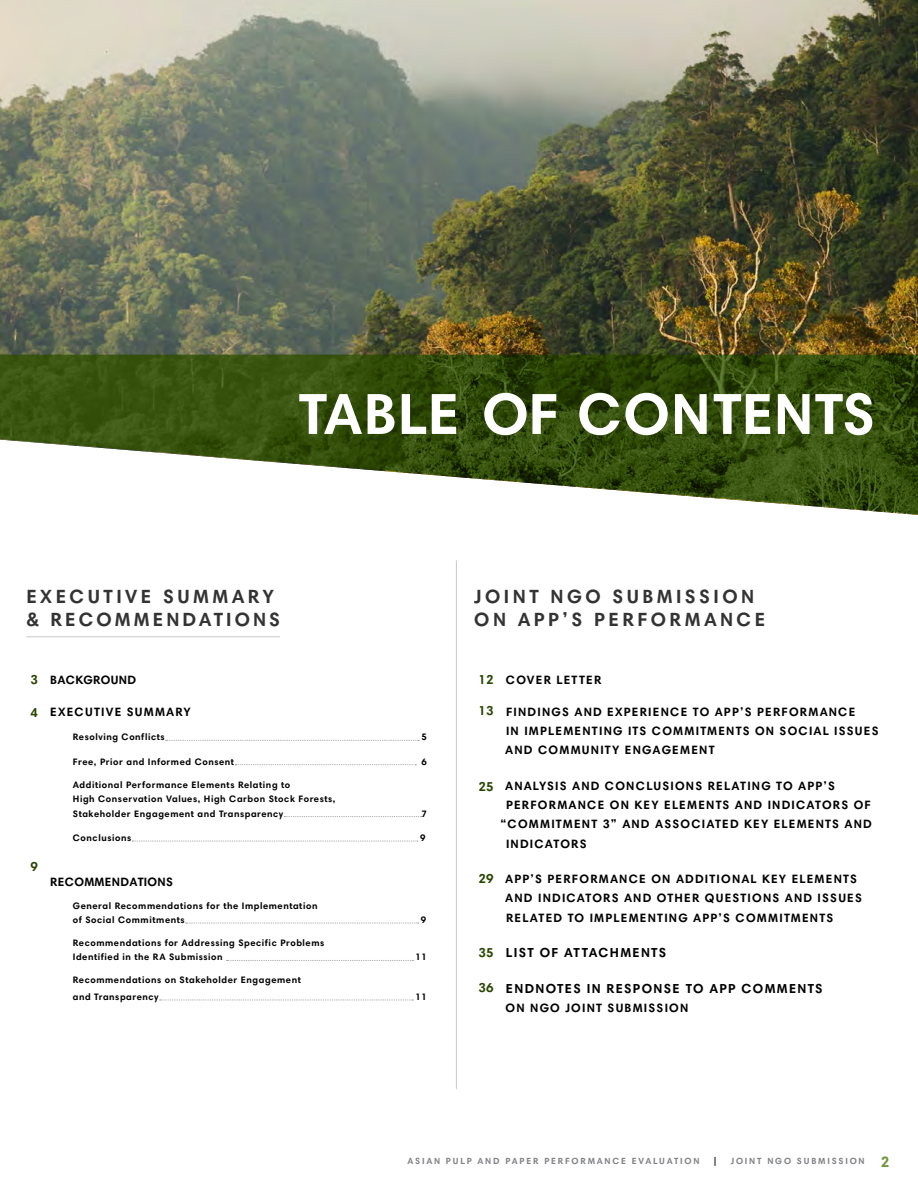
<style>
.page{position:relative;width:918px;height:1188px;background:#fff}
.page>*{position:absolute;margin:0;border:0;box-sizing:border-box;transform-origin:0 0}
.t1{font:700 58.5px "Harmonia Sans Std";letter-spacing:.02em;color:#fff}
.t2{font:700 19.35px/22.5px "Harmonia Sans Std";letter-spacing:.18em;color:#000}
.t3{font:700 19.35px/22.5px "Harmonia Sans Std";letter-spacing:.16em;color:#000}
.t4{font:700 13.2px "Harmonia Sans Std";letter-spacing:.1em;color:#000}
.t5{font:700 13.05px "Harmonia Sans Std";color:#2a4600}
.t6{font:700 12.15px/19.4px "Harmonia Sans Std";letter-spacing:.1em;color:#000}
.t7{font:700 12.15px "Harmonia Sans Std";letter-spacing:.025em;color:#000}
.t8{font:700 9.45px/14.4px "Harmonia Sans Std";letter-spacing:.06em;color:#000}
.t9{font:700 9px "Harmonia Sans Std";letter-spacing:.2em;color:#808285}
.t10{font:700 9px "Harmonia Sans Std";color:#000}
.s1{font-size:15px;color:#6d9538}
</style>
<div class="page">
<img style="left:0;top:0;width:918px;height:355px">
<svg style="left:166px;top:740px;width:253px;height:1px"></svg>
<svg style="left:235px;top:764px;width:181px;height:1px"></svg>
<svg style="left:284px;top:816px;width:138px;height:1px"></svg>
<svg style="left:132px;top:841px;width:286px;height:1px"></svg>
<svg style="left:186px;top:923px;width:233px;height:1px"></svg>
<svg style="left:227px;top:960px;width:186px;height:1px"></svg>
<svg style="left:160px;top:1000px;width:253px;height:1px"></svg>
<hr style="left:26px;top:636px;width:254px;height:2px;background:#d1d3d4">
<hr style="left:456px;top:560px;width:1px;height:529px;background:#939598">
<svg style="left:0;top:355px;width:918px;height:160px"></svg>
<h1 class="t1" style="left:299px;top:377px;width:578px">TABLE OF CONTENTS</h1>
<h2 class="t3" style="left:26px;top:585px;width:255px">EXECUTIVE SUMMARY &amp; RECOMMENDATIONS</h2>
<h2 class="t2" style="left:474px;top:585px;width:293px">JOINT NGO SUBMISSION<br>ON APP’S PERFORMANCE</h2>
<p class="t5" style="left:30px;top:671px;width:9px">3</p>
<p class="t5" style="left:30px;top:704px;width:9px">4</p>
<p class="t5" style="left:30px;top:858px;width:9px">9</p>
<p class="t7" style="left:50px;top:672px;width:87px">BACKGROUND</p>
<p class="t6" style="left:50px;top:702px;width:142px">EXECUTIVE SUMMARY</p>
<p class="t8" style="left:73px;top:730px;width:93px">Resolving Conflicts</p>
<p class="t8" style="left:422px;top:730px;width:7px">5</p>
<p class="t8" style="left:73px;top:754px;width:163px">Free, Prior and Informed Consent</p>
<p class="t8" style="left:422px;top:754px;width:7px">6</p>
<p class="t8" style="left:73px;top:777px;width:264px">Additional Performance Elements Relating to<br>High Conservation Values, High Carbon Stock Forests,<br>Stakeholder Engagement and Transparency</p>
<p class="t8" style="left:421px;top:806px;width:7px">7</p>
<p class="t8" style="left:73px;top:830px;width:60px">Conclusions</p>
<p class="t8" style="left:420px;top:830px;width:7px">9</p>
<p class="t7" style="left:50px;top:874px;width:124px">RECOMMENDATIONS</p>
<p class="t8" style="left:73px;top:898px;width:246px">General Recommendations for the Implementation of Social Commitments</p>
<p class="t8" style="left:421px;top:912px;width:7px">9</p>
<p class="t8" style="left:73px;top:935px;width:253px">Recommendations for Addressing Specific Problems<br>Identified in the RA Submission</p>
<p class="t8" style="left:73px;top:972px;width:230px;line-height:16.6px">Recommendations on Stakeholder Engagement and Transparency</p>
<p class="t8" style="left:416px;top:950px;width:13px">11</p>
<p class="t8" style="left:416px;top:989px;width:13px">11</p>
<p class="t5" style="left:479px;top:671px;width:16px">12</p>
<p class="t5" style="left:479px;top:703px;width:16px">13</p>
<p class="t6" style="left:506px;top:670px;width:97px">COVER LETTER</p>
<p class="t6" style="left:505px;top:702px;width:375px">FINDINGS AND EXPERIENCE TO APP’S PERFORMANCE<br>IN IMPLEMENTING ITS COMMITMENTS ON SOCIAL ISSUES<br>AND COMMUNITY ENGAGEMENT</p>
<p class="t6" style="left:505px;top:776px;width:331px">ANALYSIS AND CONCLUSIONS RELATING TO APP’S</p>
<p class="t6" style="left:506px;top:795px;width:366px">PERFORMANCE ON KEY ELEMENTS AND INDICATORS OF</p>
<p class="t6" style="left:500px;top:814px;width:373px">“COMMITMENT 3” AND ASSOCIATED KEY ELEMENTS AND</p>
<p class="t6" style="left:506px;top:834px;width:82px">INDICATORS</p>
<p class="t6" style="left:505px;top:869px;width:358px">APP’S PERFORMANCE ON ADDITIONAL KEY ELEMENTS<br>AND INDICATORS AND OTHER QUESTIONS AND ISSUES<br>RELATED TO IMPLEMENTING APP’S COMMITMENTS</p>
<p class="t4" style="left:506px;top:944px;width:162px">LIST OF ATTACHMENTS</p>
<p class="t4" style="left:506px;top:980px;width:318px">ENDNOTES IN RESPONSE TO APP COMMENTS</p>
<p class="t6" style="left:506px;top:998px;width:184px">ON NGO JOINT SUBMISSION</p>
<p class="t5" style="left:479px;top:778px;width:16px">25</p>
<p class="t5" style="left:479px;top:870px;width:16px">29</p>
<p class="t5" style="left:479px;top:944px;width:16px">35</p>
<p class="t5" style="left:479px;top:979px;width:16px">36</p>
<p class="t9" style="left:408px;top:1155px;width:293px">ASIAN PULP AND PAPER PERFORMANCE EVALUATION</p>
<p class="t10" style="left:714px;top:1155px;width:5px">|</p>
<p class="t9" style="left:731px;top:1155px;width:160px">JOINT NGO SUBMISSION <span class="s1">2</span></p>
</div>
